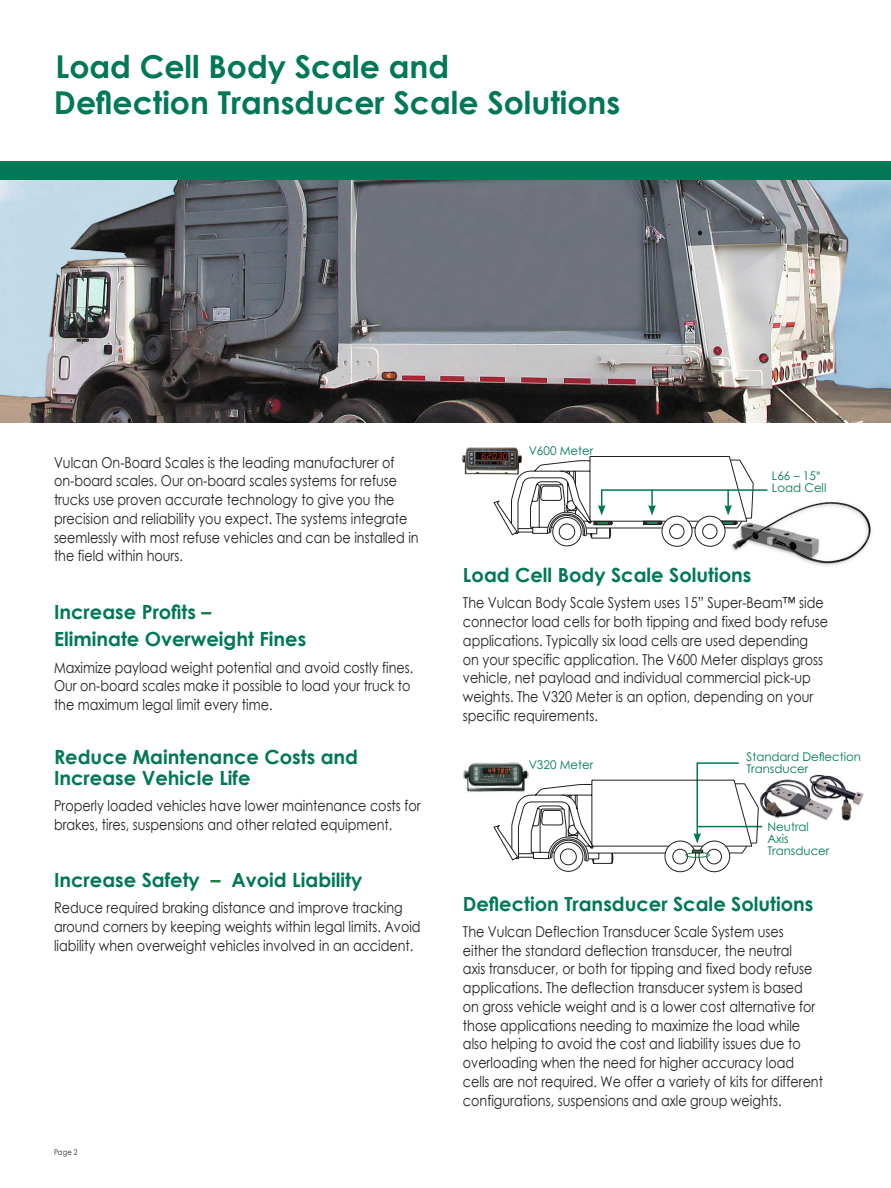
<style>
.page{position:relative;width:891px;height:1188px;background:#fff}
.page>*{position:absolute;margin:0;border:0;box-sizing:border-box;transform-origin:0 0}
.t1{font:700 31.5px/36px "Century Gothic";color:#007856}
.t2{font:700 19.5px/27.8px "Century Gothic";color:#007856}
.t3{font:15px/18.8px "Century Gothic";color:#231f20;scale:.85 1}
.t4{font:12px/12px "Century Gothic Pro";color:#007856}
.t5{font:7.8px "Century Gothic";color:#231f20;scale:.85 1}
.s1{font-family:"Helvetica Neue LT Std"}
.s2{color:#1e7e43}
</style>
<div class="page">
<img style="left:0;top:180px;width:891px;height:243px">
<img style="left:731px;top:502px;width:140px;height:64px">
<img style="left:463px;top:447px;width:59px;height:27px">
<hr style="left:602px;top:489px;width:165px;height:2px;background:#007856">
<svg style="left:494px;top:456px;width:260px;height:91px"></svg>
<hr style="left:697px;top:762px;width:42px;height:2px;background:#007856">
<div style="left:0;top:161px;width:891px;height:19px;background:#007856"></div>
<img style="left:759px;top:774px;width:105px;height:47px">
<img style="left:463px;top:762px;width:66px;height:31px">
<hr style="left:697px;top:762px;width:1px;height:73px;background:#007856">
<hr style="left:697px;top:826px;width:65px;height:1px;background:#007856">
<svg style="left:494px;top:780px;width:265px;height:92px"></svg>
<p class="t1" style="left:54px;top:47px;width:568px">Load Cell Body Scale and<br>Deflection Transducer Scale Solutions</p>
<p class="t3" style="left:54px;top:453px;width:431px">Vulcan On-Board Scales is the leading manufacturer of on-board scales. Our on-board scales systems for refuse trucks use proven accurate technology to give you the precision and reliability you expect. The systems integrate seemlessly with most refuse vehicles and can be installed in the field within hours.</p>
<p class="t4" style="left:529px;top:444px;width:66px">V600 Meter</p>
<p class="t4" style="left:772px;top:470px;width:56px">L66 – 15<span class="s1">"<br></span>Load Cell</p>
<p class="t2" style="left:463px;top:560px;width:290px">Load Cell Body Scale Solutions</p>
<p class="t3" style="left:463px;top:593px;width:431px">The Vulcan Body Scale System uses 15” Super-Beam™ side connector load cells for both tipping and fixed body refuse applications. Typically six load cells are used depending on your specific application. The V600 Meter displays gross vehicle, net payload and individual commercial pick-up weights. The V320 Meter is an option, depending on your specific requirements.</p>
<p class="t2" style="left:54px;top:597px;width:254px">Increase Profits <span class="s2">–<br></span>Eliminate Overweight Fines</p>
<p class="t3" style="left:54px;top:658px;width:424px">Maximize payload weight potential and avoid costly fines.<br>Our on-board scales make it possible to load your truck to the maximum legal limit every time.</p>
<p class="t2" style="left:54px;top:746px;width:306px;line-height:20.2px">Reduce Maintenance Costs and<br>Increase Vehicle Life</p>
<p class="t3" style="left:54px;top:796px;width:433px">Properly loaded vehicles have lower maintenance costs for brakes, tires, suspensions and other related equipment.</p>
<p class="t2" style="left:54px;top:865px;width:310px">Increase Safety <span class="s2">–</span> Avoid Liability</p>
<p class="t3" style="left:54px;top:898px;width:433px">Reduce required braking distance and improve tracking around corners by keeping weights within legal limits. Avoid liability when overweight vehicles involved in an accident.</p>
<p class="t2" style="left:463px;top:889px;width:352px">Deflection Transducer Scale Solutions</p>
<p class="t4" style="left:747px;top:751px;width:116px">Standard Deflection<br>Transducer</p>
<p class="t4" style="left:529px;top:759px;width:66px">V320 Meter</p>
<p class="t4" style="left:768px;top:820px;width:63px">Neutral<br>Axis<br>Transducer</p>
<p class="t3" style="left:463px;top:922px;width:425px">The Vulcan Deflection Transducer Scale System uses<br>either the standard deflection transducer, the neutral<br>axis transducer, or both for tipping and fixed body refuse applications. The deflection transducer system is based<br>on gross vehicle weight and is a lower cost alternative for those applications needing to maximize the load while also helping to avoid the cost and liability issues due to overloading when the need for higher accuracy load cells are not required. We offer a variety of kits for different configurations, suspensions and axle group weights.</p>
<p class="t5" style="left:54px;top:1146px;width:29px">Page 2</p>
</div>
